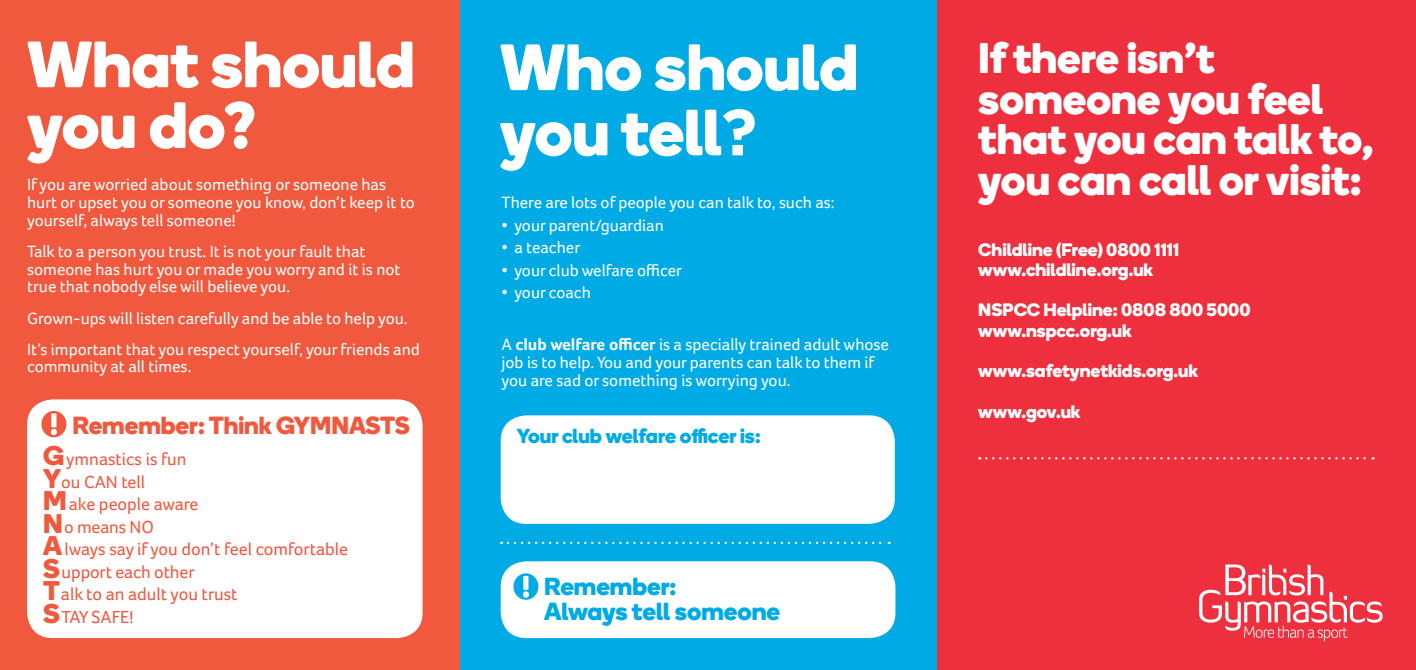
<style>
.page{position:relative;width:1416px;height:670px;background:#fff}
.page>*{position:absolute;margin:0;border:0;box-sizing:border-box;transform-origin:0 0}
.t1{font:700 65.25px/65.2px "Boing";color:#fff}
.t2{font:700 42.75px/40.5px "Boing";color:#fff}
.t3{font:700 24.75px "Boing";color:#00abe5}
.t4{font:700 24.75px "Boing";color:#f0593e}
.t5{font:700 20.25px "Boing";color:#00abe5}
.t6{font:18px "Foco";color:#f0593e}
.t7{font:700 18px "Boing";color:#fff}
.t8{font:16.88px/17.6px "Foco";color:#fff}
.s1{font-family:"Boing";font-weight:700;font-size:27px}
.s2{font-family:"Gotham"}
.s3{font-weight:700}
</style>
<div class="page">
<div style="left:459px;top:0;width:479px;height:670px;background:#00abe5"></div>
<div style="left:501px;top:561px;width:394px;height:77px;background:#fff;border-radius:26px"></div>
<div style="left:501px;top:415px;width:394px;height:109px;background:#fff;border-radius:26px"></div>
<svg style="left:508px;top:542px;width:382px;height:2px"></svg>
<div style="left:938px;top:0;width:478px;height:670px;background:#ee2f3e"></div>
<svg style="left:986px;top:457px;width:388px;height:2px"></svg>
<svg style="left:1199px;top:564px;width:184px;height:77px"></svg>
<svg style="left:513px;top:573px;width:25px;height:27px"></svg>
<div style="left:0;top:0;width:459px;height:670px;background:#f0593e"></div>
<div style="left:27px;top:399px;width:396px;height:239px;background:#fff;border-radius:26px"></div>
<svg style="left:41px;top:411px;width:25px;height:26px"></svg>
<p class="t1" style="left:27px;top:32px;width:389px;line-height:60.8px">What should you do?</p>
<p class="t8" style="left:27px;top:176px;width:389px">If you are worried about something or someone has hurt or upset you or someone you know, don’t keep it to yourself, always tell someone!</p>
<p class="t8" style="left:27px;top:242px;width:375px">Talk to a person you trust. It is not your fault that someone has hurt you or made you worry and it is not true that nobody else will believe you.</p>
<p class="t8" style="left:27px;top:309px;width:382px">Grown-ups will listen carefully and be able to help you.</p>
<p class="t8" style="left:27px;top:340px;width:394px">It’s important that you respect yourself, your friends and community at all times.</p>
<p class="t4" style="left:72px;top:407px;width:339px">Remember: Think GYMNASTS</p>
<p class="t6" style="left:43px;top:449px;width:145px"><span class="s1">G</span>ymnastics is fun</p>
<p class="t6" style="left:43px;top:471px;width:104px"><span class="s1">Y</span>ou CAN tell</p>
<p class="t6" style="left:43px;top:494px;width:157px"><span class="s1">M</span> ake people aware</p>
<p class="t6" style="left:43px;top:516px;width:112px"><span class="s1">N</span> o means NO</p>
<p class="t6" style="left:43px;top:539px;width:307px"><span class="s1">A</span>lways say if you don’t feel comfortable</p>
<p class="t6" style="left:43px;top:561px;width:153px"><span class="s1">S</span> upport each other</p>
<p class="t6" style="left:43px;top:584px;width:196px"><span class="s1">T</span> alk to an adult you trust</p>
<p class="t6" style="left:43px;top:606px;width:92px"><span class="s1">S</span> TAY SAFE!</p>
<p class="t1" style="left:500px;top:33px;width:360px">Who should you tell<span class="s2">?</span></p>
<p class="t8" style="left:502px;top:193px;width:335px">There are lots of people you can talk to, such as:</p>
<p class="t8" style="left:502px;top:216px;width:164px">• your parent/guardian</p>
<p class="t8" style="left:502px;top:238px;width:80px">• a teacher</p>
<p class="t8" style="left:502px;top:261px;width:182px">• your club welfare officer</p>
<p class="t8" style="left:502px;top:283px;width:91px">• your coach</p>
<p class="t8" style="left:502px;top:335px;width:389px">A <span class="s3">club welfare officer</span> is a specially trained adult whose job is to help. You and your parents can talk to them if you are sad or something is worrying you.</p>
<p class="t5" style="left:517px;top:422px;width:245px">Your club welfare officer is:</p>
<p class="t3" style="left:544px;top:568px;width:134px">Remember:</p>
<p class="t3" style="left:544px;top:593px;width:238px">Always tell someone</p>
<p class="t2" style="left:978px;top:37px;width:397px">If there isn’t someone you feel that you can talk to, you can call or visit:</p>
<p class="t7" style="left:978px;top:236px;width:203px">Childline (Free) 0800 1111</p>
<p class="t7" style="left:978px;top:257px;width:176px">www.childline.org.uk</p>
<p class="t7" style="left:978px;top:297px;width:274px">NSPCC Helpline: 0808 800 5000</p>
<p class="t7" style="left:978px;top:317px;width:155px">www.nspcc.org.uk</p>
<p class="t7" style="left:978px;top:358px;width:221px">www.safetynetkids.org.uk</p>
<p class="t7" style="left:978px;top:398px;width:104px">www.gov.uk</p>
</div>
